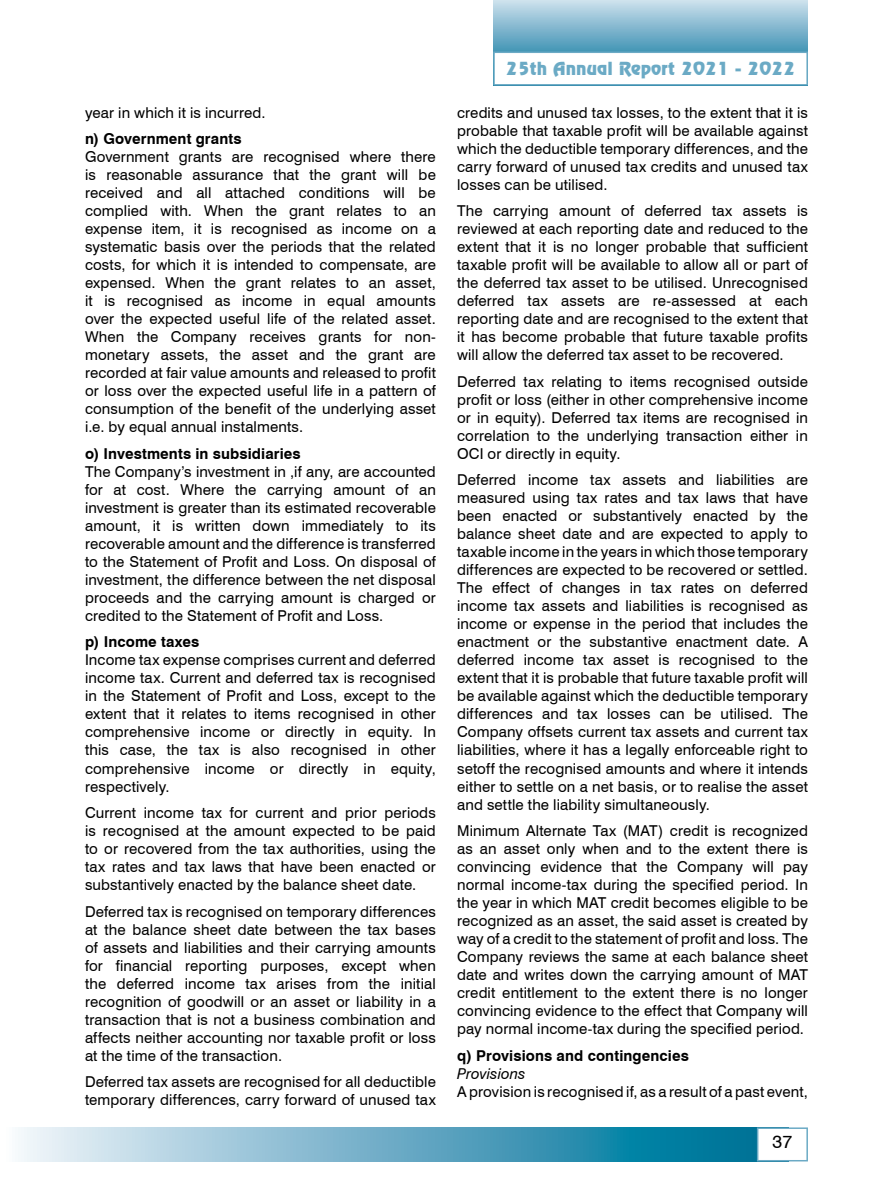
<style>
.page{position:relative;width:893px;height:1191px;background:#fff}
.page>*{position:absolute;margin:0;border:0;box-sizing:border-box;transform-origin:0 0}
.t1{font:18px "Revue BT";color:#6baac5}
.t2{font:18px "Swiss 721 BT";color:#000}
.t3{font:15px/18px "Swiss 721 BT";letter-spacing:.01em;color:#000;text-align:justify}
.t4{font:700 15px "Swiss 721 BT";letter-spacing:.005em;color:#000}
.t5{font:italic 15px "Swiss 721 BT";letter-spacing:.005em;color:#000}
</style>
<div class="page">
<svg style="left:18px;top:1127px;width:739px;height:34px;background:#6caec7"></svg>
<svg style="left:493px;top:0;width:315px;height:52px;background:#88bad1"></svg>
<div style="left:757px;top:1127px;width:51px;height:34px;background:#fff;border:2px solid #6baac5"></div>
<div style="left:493px;top:52px;width:315px;height:34px;background:#fff;border:2px solid #6baac5"></div>
<p class="t3" style="left:85px;top:103px;width:182px">year in which it is incurred.</p>
<p class="t4" style="left:85px;top:130px;width:158px">n) Government grants</p>
<p class="t3" style="left:85px;top:148px;width:352px">Government grants are recognised where there is reasonable assurance that the grant will be received and all attached conditions will be complied with. When the grant relates to an expense item, it is recognised as income on a systematic basis over the periods that the related costs, for which it is intended to compensate, are expensed. When the grant relates to an asset, it is recognised as income in equal amounts over the expected useful life of the related asset.<br>When the Company receives grants for non&shy;monetary assets, the asset and the grant are recorded at fair value amounts and released to profit or loss over the expected useful life in a pattern of consumption of the benefit of the underlying asset i.e. by equal annual instalments.</p>
<p class="t4" style="left:85px;top:444px;width:217px">o) Investments in subsidiaries</p>
<p class="t3" style="left:85px;top:462px;width:352px">The Company’s investment in ,if any, are accounted for at cost. Where the carrying amount of an investment is greater than its estimated recoverable amount, it is written down immediately to its recoverable amount and the difference is transferred to the Statement of Profit and Loss. On disposal of investment, the difference between the net disposal proceeds and the carrying amount is charged or credited to the Statement of Profit and Loss.</p>
<p class="t4" style="left:85px;top:633px;width:116px">p) Income taxes</p>
<p class="t3" style="left:85px;top:651px;width:352px">Income tax expense comprises current and deferred income tax. Current and deferred tax is recognised in the Statement of Profit and Loss, except to the extent that it relates to items recognised in other comprehensive income or directly in equity. In this case, the tax is also recognised in other comprehensive income or directly in equity, respectively.</p>
<p class="t3" style="left:85px;top:803px;width:352px">Current income tax for current and prior periods is recognised at the amount expected to be paid to or recovered from the tax authorities, using the tax rates and tax laws that have been enacted or substantively enacted by the balance sheet date.</p>
<p class="t3" style="left:85px;top:902px;width:352px">Deferred tax is recognised on temporary differences at the balance sheet date between the tax bases of assets and liabilities and their carrying amounts for financial reporting purposes, except when the deferred income tax arises from the initial recognition of goodwill or an asset or liability in a transaction that is not a business combination and affects neither accounting nor taxable profit or loss at the time of the transaction.</p>
<p class="t3" style="left:85px;top:1072px;width:352px">Deferred tax assets are recognised for all deductible temporary differences, carry forward of unused tax</p>
<p class="t1" style="left:506px;top:57px;width:291px">25th Annual Report 2021 - 2022</p>
<p class="t3" style="left:457px;top:103px;width:352px">credits and unused tax losses, to the extent that it is probable that taxable profit will be available against which the deductible temporary differences, and the carry forward of unused tax credits and unused tax losses can be utilised.</p>
<p class="t3" style="left:457px;top:202px;width:352px">The carrying amount of deferred tax assets is reviewed at each reporting date and reduced to the extent that it is no longer probable that sufficient taxable profit will be available to allow all or part of the deferred tax asset to be utilised. Unrecognised deferred tax assets are re-assessed at each reporting date and are recognised to the extent that it has become probable that future taxable profits will allow the deferred tax asset to be recovered.</p>
<p class="t3" style="left:457px;top:372px;width:352px">Deferred tax relating to items recognised outside profit or loss (either in other comprehensive income or in equity). Deferred tax items are recognised in correlation to the underlying transaction either in OCI or directly in equity.</p>
<p class="t3" style="left:457px;top:471px;width:352px">Deferred income tax assets and liabilities are measured using tax rates and tax laws that have been enacted or substantively enacted by the balance sheet date and are expected to apply to taxable income in the years in which those temporary differences are expected to be recovered or settled.<br>The effect of changes in tax rates on deferred income tax assets and liabilities is recognised as income or expense in the period that includes the enactment or the substantive enactment date. A deferred income tax asset is recognised to the extent that it is probable that future taxable profit will be available against which the deductible temporary differences and tax losses can be utilised. The Company offsets current tax assets and current tax liabilities, where it has a legally enforceable right to setoff the recognised amounts and where it intends either to settle on a net basis, or to realise the asset and settle the liability simultaneously.</p>
<p class="t3" style="left:457px;top:821px;width:352px">Minimum Alternate Tax (MAT) credit is recognized as an asset only when and to the extent there is convincing evidence that the Company will pay normal income-tax during the specified period. In the year in which MAT credit becomes eligible to be recognized as an asset, the said asset is created by way of a credit to the statement of profit and loss. The Company reviews the same at each balance sheet date and writes down the carrying amount of MAT credit entitlement to the extent there is no longer convincing evidence to the effect that Company will pay normal income-tax during the specified period.</p>
<p class="t4" style="left:457px;top:1046px;width:233px">q) Provisions and contingencies</p>
<p class="t5" style="left:457px;top:1064px;width:70px">Provisions</p>
<p class="t3" style="left:457px;top:1082px;width:352px">A provision is recognised if, as a result of a past event,</p>
<p class="t2" style="left:772px;top:1131px;width:21px">37</p>
</div>
